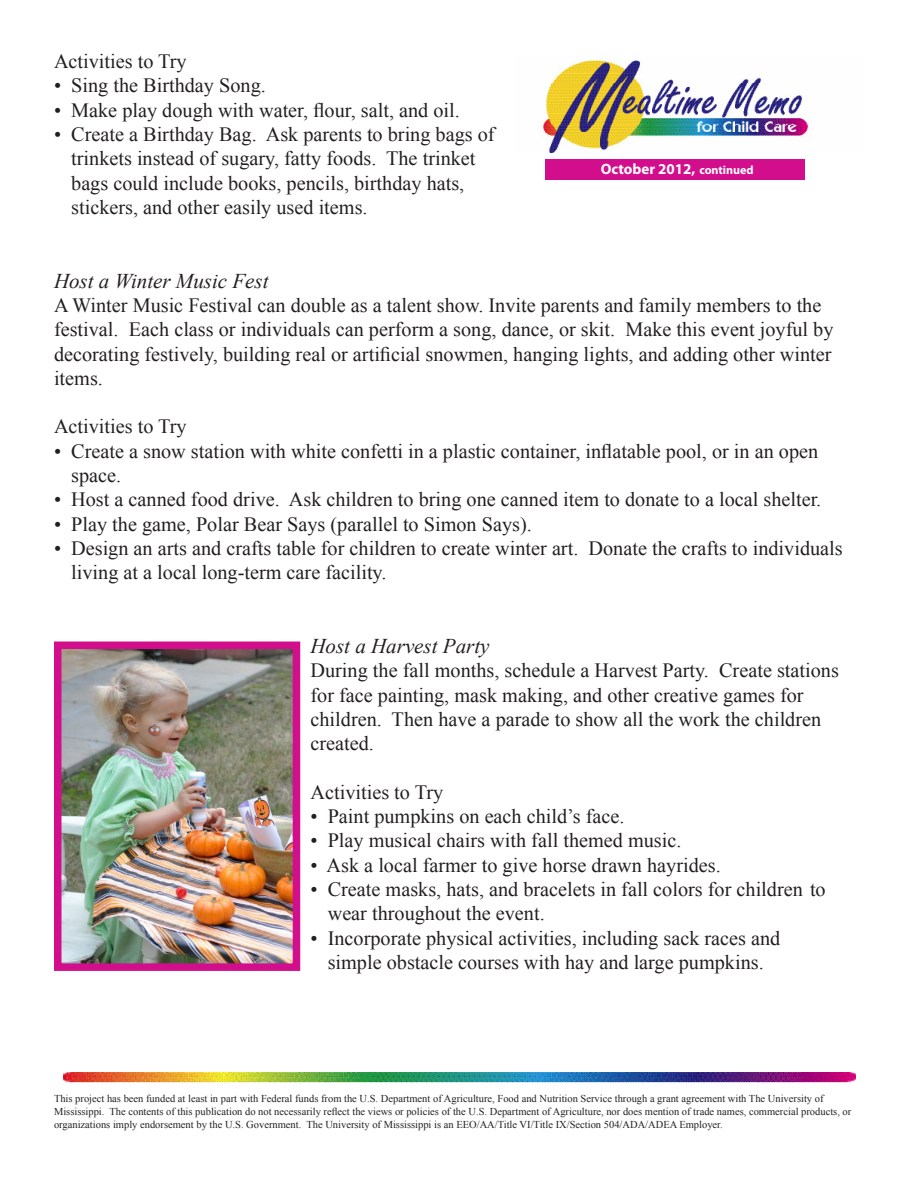
<style>
.page{position:relative;width:918px;height:1188px;background:#fff}
.page>*{position:absolute;margin:0;border:0;box-sizing:border-box;transform-origin:0 0}
.t1{font:italic 21px "Times New Roman";color:#231f20}
.t2{font:20.25px/24.3px "Times New Roman";color:#231f20}
.t3{font:700 15px "Myriad Pro";color:#fff}
.t4{font:10.5px/12.6px "Times New Roman";color:#231f20}
.s1{font-size:12px}
</style>
<div class="page">
<img style="left:64px;top:1073px;width:791px;height:10px">
<img style="left:542px;top:60px;width:270px;height:92px">
<div style="left:545px;top:159px;width:260px;height:21px;background:#d20e8c"></div>
<img style="left:63px;top:651px;width:228px;height:311px">
<div style="left:54px;top:642px;width:246px;height:329px;border:8px solid #d20e8c"></div>
<p class="t2" style="left:54px;top:49px;width:134px">Activities to Try</p>
<p class="t2" style="left:54px;top:73px;width:213px">• Sing the Birthday Song.</p>
<p class="t2" style="left:54px;top:97px;width:407px">• Make play dough with water, flour, salt, and oil.</p>
<p class="t2" style="left:71px;top:122px;width:425px;text-indent:-17px">• Create a Birthday Bag. Ask parents to bring bags of trinkets instead of sugary, fatty foods. The trinket bags could include books, pencils, birthday hats, stickers, and other easily used items.</p>
<p class="t3" style="left:601px;top:160px;width:155px">October 2012, <span class="s1">continued</span></p>
<p class="t1" style="left:54px;top:266px;width:216px">Host a Winter Music Fest</p>
<p class="t2" style="left:54px;top:293px;width:781px">A Winter Music Festival can double as a talent show. Invite parents and family members to the festival. Each class or individuals can perform a song, dance, or skit. Make this event joyful by decorating festively, building real or artificial snowmen, hanging lights, and adding other winter items.</p>
<p class="t2" style="left:54px;top:414px;width:134px">Activities to Try</p>
<p class="t2" style="left:71px;top:439px;width:749px;text-indent:-17px">• Create a snow station with white confetti in a plastic container, inflatable pool, or in an open space.</p>
<p class="t2" style="left:54px;top:487px;width:769px">• Host a canned food drive. Ask children to bring one canned item to donate to a local shelter.</p>
<p class="t2" style="left:54px;top:511px;width:479px">• Play the game, Polar Bear Says (parallel to Simon Says).</p>
<p class="t2" style="left:71px;top:536px;width:773px;text-indent:-17px">• Design an arts and crafts table for children to create winter art. Donate the crafts to individuals living at a local long-term care facility.</p>
<p class="t1" style="left:310px;top:632px;width:181px">Host a Harvest Party</p>
<p class="t2" style="left:310px;top:658px;width:530px">During the fall months, schedule a Harvest Party. Create stations for face painting, mask making, and other creative games for children. Then have a parade to show all the work the children created.</p>
<p class="t2" style="left:310px;top:780px;width:134px">Activities to Try</p>
<p class="t2" style="left:310px;top:804px;width:316px">• Paint pumpkins on each child’s face.</p>
<p class="t2" style="left:310px;top:828px;width:373px">• Play musical chairs with fall themed music.</p>
<p class="t2" style="left:310px;top:853px;width:412px">• Ask a local farmer to give horse drawn hayrides.</p>
<p class="t2" style="left:328px;top:877px;width:500px;text-indent:-17px">• Create masks, hats, and bracelets in fall colors for children to wear throughout the event.</p>
<p class="t2" style="left:310px;top:925px;width:471px;text-align:center">• Incorporate physical activities, including sack races and simple obstacle courses with hay and large pumpkins.</p>
<p class="t4" style="left:54px;top:1092px;width:799px">This project has been funded at least in part with Federal funds from the U.S. Department of Agriculture, Food and Nutrition Service through a grant agreement with The University of<br>Mississippi. The contents of this publication do not necessarily reflect the views or policies of the U.S. Department of Agriculture, nor does mention of trade names, commercial products, or organizations imply endorsement by the U.S. Government. The University of Mississippi is an EEO/AA/Title VI/Title IX/Section 504/ADA/ADEA Employer.</p>
</div>
